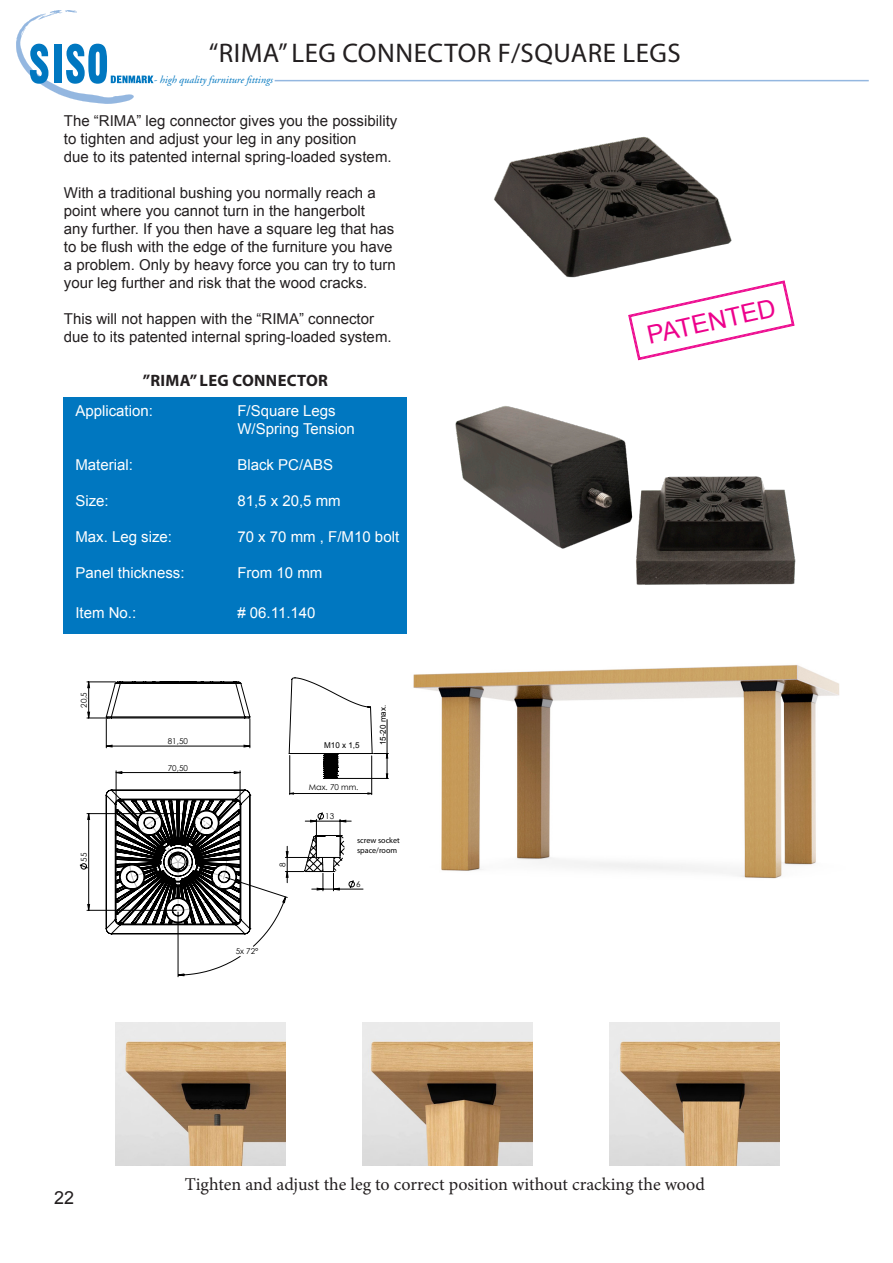
<style>
.page{position:relative;width:893px;height:1263px;background:#fff}
.page>*{position:absolute;margin:0;border:0;box-sizing:border-box;transform-origin:0 0}
.Overskrift_1{font:27px "Myriad Pro";letter-spacing:.02em;color:#231f20}
.t1{font:25.2px "Arial";color:#ed028c}
.t2{font:18px "Minion Pro";color:#231f20}
.t3{font:18px "Arial";color:#231f20}
.t4{font:700 16.5px "Myriad Pro";letter-spacing:.02em;color:#231f20}
.t5{font:15px/18px "Arial";color:#231f20}
.t6{font:15px "Arial";color:#fff}
.t7{font:italic 10.5px "Adobe Garamond";color:#0077c0}
.t8{font:8.1px "Century Gothic";color:#000}
.t9{font:8.1px/9.6px "Myriad Pro";color:#000}
.t10{font:8.1px "Arial";color:#000}
</style>
<div class="page">
<hr style="left:275px;top:80px;width:594px;height:1px;background:#94b7e0">
<svg style="left:16px;top:10px;width:137px;height:94px"></svg>
<img style="left:388px;top:664px;width:452px;height:215px">
<div style="left:64px;top:397px;width:343px;height:237px;background:#0077c0"></div>
<img style="left:494px;top:137px;width:238px;height:141px">
<svg style="left:79px;top:678px;width:309px;height:299px"></svg>
<img style="left:116px;top:1022px;width:170px;height:143px">
<img style="left:362px;top:1022px;width:170px;height:143px">
<img style="left:609px;top:1022px;width:170px;height:143px">
<img style="left:455px;top:406px;width:341px;height:179px">
<svg style="left:628px;top:280px;width:167px;height:80px"></svg>
<p class="Overskrift_1" style="left:209px;top:36px;width:473px">“RIMA” LEG CONNECTOR F/SQUARE LEGS</p>
<p class="t7" style="left:154px;top:74px;width:121px">- high quality furniture fittings</p>
<p class="t5" style="left:64px;top:112px;width:335px">The “RIMA” leg connector gives you the possibility</p>
<p class="t5" style="left:64px;top:130px;width:294px">to tighten and adjust your leg in any position</p>
<p class="t5" style="left:64px;top:148px;width:329px">due to its patented internal spring-loaded system.</p>
<p class="t5" style="left:64px;top:184px;width:313px">With a traditional bushing you normally reach a point where you cannot turn in the hangerbolt</p>
<p class="t5" style="left:64px;top:220px;width:333px">any further. If you then have a square leg that has to be flush with the edge of the furniture you have a problem. Only by heavy force you can try to turn your leg further and risk that the wood cracks.</p>
<p class="t5" style="left:64px;top:310px;width:312px">This will not happen with the “RIMA” connector</p>
<p class="t5" style="left:64px;top:328px;width:329px">due to its patented internal spring-loaded system.</p>
<p class="t4" style="left:143px;top:370px;width:187px">”RIMA” LEG CONNECTOR</p>
<p class="t6" style="left:75px;top:401px;width:79px">Application:</p>
<p class="t6" style="left:237px;top:401px;width:100px">F/Square Legs</p>
<p class="t6" style="left:237px;top:419px;width:119px">W/Spring Tension</p>
<p class="t6" style="left:75px;top:455px;width:59px">Material:</p>
<p class="t6" style="left:237px;top:455px;width:97px">Black PC/ABS</p>
<p class="t6" style="left:75px;top:491px;width:35px">Size:</p>
<p class="t6" style="left:237px;top:491px;width:105px">81,5 x 20,5 mm</p>
<p class="t6" style="left:75px;top:527px;width:98px">Max. Leg size:</p>
<p class="t6" style="left:237px;top:527px;width:163px">70 x 70 mm , F/M10 bolt</p>
<p class="t6" style="left:75px;top:563px;width:111px">Panel thickness:</p>
<p class="t6" style="left:237px;top:563px;width:87px">From 10 mm</p>
<p class="t6" style="left:75px;top:603px;width:62px">Item No.:</p>
<p class="t6" style="left:237px;top:603px;width:80px"># 06.11.140</p>
<p class="t8" style="left:78px;top:708px;width:17px;rotate:-90deg">20,5</p>
<p class="t8" style="left:78px;top:862px;width:10px;rotate:-90deg">55</p>
<p class="t8" style="left:168px;top:736px;width:22px">81,50</p>
<p class="t8" style="left:168px;top:762px;width:22px">70,50</p>
<p class="t8" style="left:277px;top:867px;width:6px;rotate:-90deg">8</p>
<p class="t10" style="left:324px;top:740px;width:37px">M10 x 1,5</p>
<p class="t8" style="left:309px;top:781px;width:51px">Max. 70 mm.</p>
<p class="t8" style="left:325px;top:811px;width:10px">13</p>
<p class="t10" style="left:377px;top:745px;width:42px;rotate:-90deg">15-20 max.</p>
<p class="t9" style="left:357px;top:835px;width:44px">screw socket space/room</p>
<p class="t8" style="left:356px;top:878px;width:6px">6</p>
<p class="t8" style="left:236px;top:946px;width:24px">5x 72°</p>
<p class="t1" style="left:644px;top:319px;width:132px;rotate:-12deg">PATENTED</p>
<p class="t3" style="left:54px;top:1186px;width:22px">22</p>
<p class="t2" style="left:185px;top:1172px;width:522px">Tighten and adjust the leg to correct position without cracking the wood</p>
</div>
